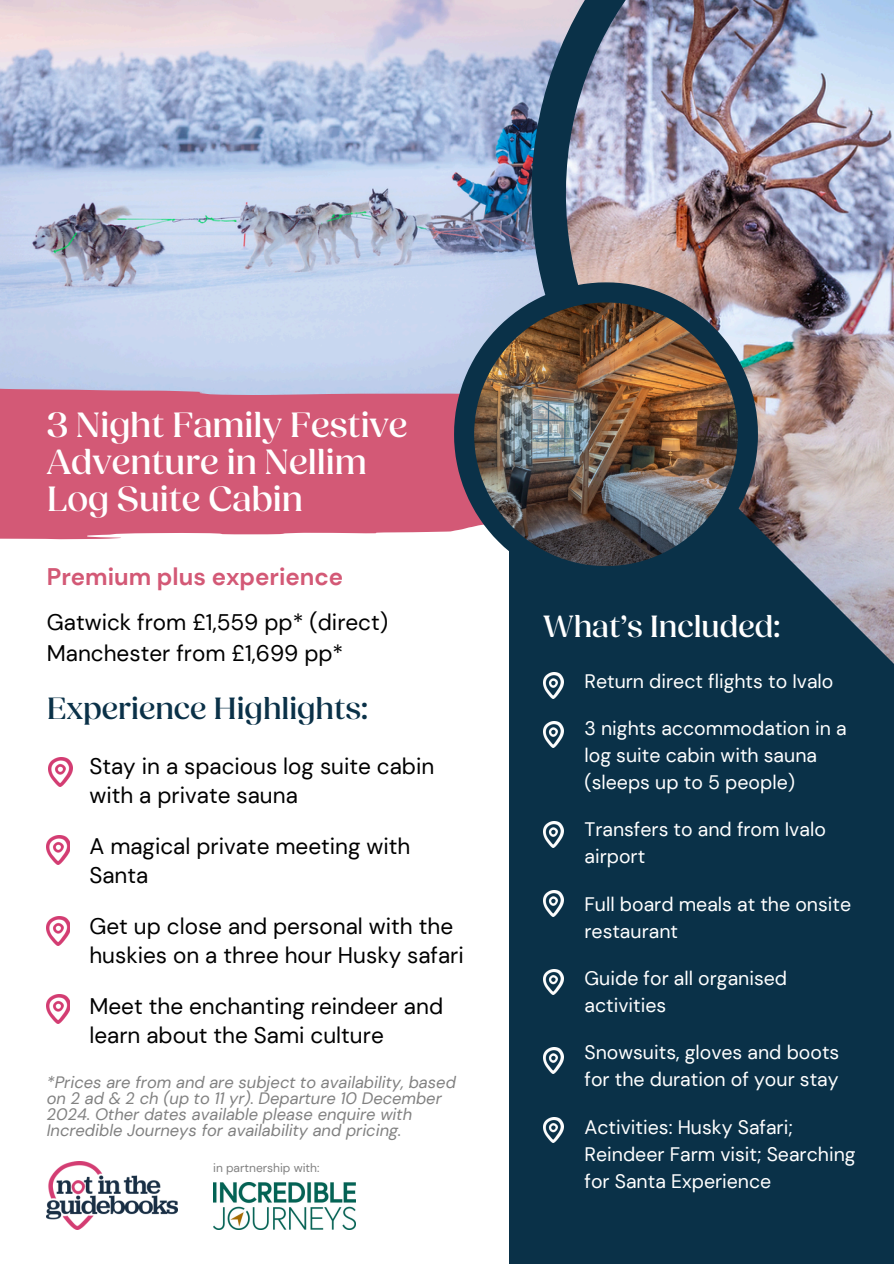
<style>
.page{position:relative;width:894px;height:1264px;background:#fff}
.page>*{position:absolute;margin:0;border:0;box-sizing:border-box;transform-origin:0 0}
.t1{font:500 36px/37.2px "Fields Display";color:#fff}
.t2{font:500 31.5px "Fields Display";color:#0a3148}
.t3{font:500 31.5px "Fields Display";color:#fff}
.t4{font:700 24px "DM Sans";color:#d35976}
.t5{font:22.5px/29.2px "DM Sans";color:#000}
.t6{font:19.5px/27px "DM Sans";color:#fff}
.t7{font:italic 16.5px/15.8px "DM Sans";color:#818181}
.t8{font:12px "DM Sans";color:#818181}
</style>
<div class="page">
<div style="left:509px;top:429px;width:384px;height:834px;background:#0a3148"></div>
<img style="left:0;top:0;width:531px;height:388px">
<img style="left:531px;top:0;width:362px;height:728px">
<div style="left:0;top:388px;width:454px;height:151px;background:#d35976"></div>
<svg style="left:454px;top:282px;width:303px;height:304px;fill:#0a3148"></svg>
<img style="left:474px;top:302px;width:263px;height:264px">
<img style="left:543px;top:721px;width:20px;height:26px">
<img style="left:543px;top:1117px;width:20px;height:25px">
<img style="left:543px;top:821px;width:20px;height:26px">
<img style="left:543px;top:890px;width:20px;height:26px">
<img style="left:49px;top:757px;width:23px;height:29px">
<img style="left:47px;top:916px;width:22px;height:29px">
<img style="left:47px;top:835px;width:22px;height:29px">
<img style="left:543px;top:969px;width:20px;height:25px">
<img style="left:543px;top:1047px;width:20px;height:26px">
<img style="left:47px;top:994px;width:22px;height:29px">
<img style="left:543px;top:672px;width:20px;height:26px">
<img style="left:213px;top:1182px;width:142px;height:47px">
<img style="left:47px;top:1161px;width:130px;height:68px">
<h5 class="t1" style="left:47px;top:407px;width:362px">3 Night Family Festive<br>Adventure in Nellim<br>Log Suite Cabin</h5>
<p class="t4" style="left:47px;top:561px;width:298px">Premium plus experience</p>
<p class="t5" style="left:47px;top:606px;width:343px;line-height:31.5px">Gatwick from £1,559 pp* (direct)<br>Manchester from £1,699 pp*</p>
<p class="t2" style="left:47px;top:688px;width:322px">Experience Highlights:</p>
<h5 class="t5" style="left:89px;top:751px;width:346px">Stay in a spacious log suite cabin with a private sauna</h5>
<h5 class="t5" style="left:89px;top:831px;width:322px">A magical private meeting with<br>Santa</h5>
<h5 class="t5" style="left:89px;top:911px;width:376px">Get up close and personal with the huskies on a three hour Husky safari</h5>
<h5 class="t5" style="left:89px;top:991px;width:355px">Meet the enchanting reindeer and learn about the Sami culture</h5>
<p class="t7" style="left:47px;top:1074px;width:410px">*Prices are from and are subject to availability, based on 2 ad &amp; 2 ch (up to 11 yr). Departure 10 December 2024. Other dates available please enquire with Incredible Journeys for availability and pricing.</p>
<p class="t8" style="left:213px;top:1160px;width:108px">in partnership with:</p>
<p class="t3" style="left:543px;top:606px;width:238px">What’s Included:</p>
<h3 class="t6" style="left:584px;top:667px;width:250px">Return direct flights to Ivalo</h3>
<h4 class="t6" style="left:584px;top:715px;width:263px">3 nights accommodation in a log suite cabin with sauna (sleeps up to 5 people)</h4>
<h2 class="t6" style="left:584px;top:816px;width:243px">Transfers to and from Ivalo airport</h2>
<h4 class="t6" style="left:584px;top:890px;width:268px">Full board meals at the onsite restaurant</h4>
<h4 class="t6" style="left:584px;top:964px;width:204px">Guide for all organised activities</h4>
<h4 class="t6" style="left:584px;top:1039px;width:256px">Snowsuits, gloves and boots for the duration of your stay</h4>
<p class="t6" style="left:584px;top:1113px;width:272px">Activities: Husky Safari;<br>Reindeer Farm visit; Searching for Santa Experience</p>
</div>
